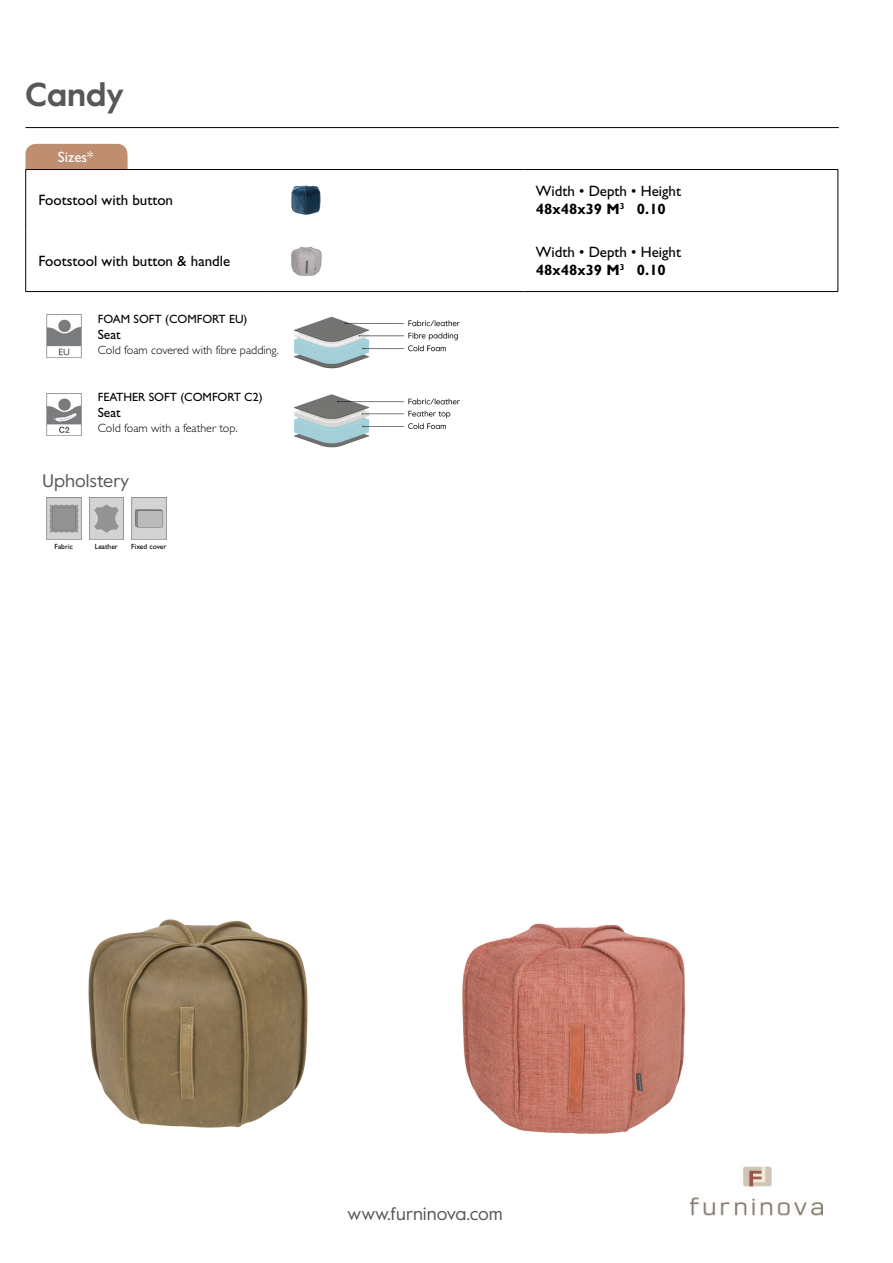
<style>
.page{position:relative;width:893px;height:1263px;background:#fff}
.page>*{position:absolute;margin:0;border:0;box-sizing:border-box;transform-origin:0 0}
.Varumärke{font:700 33px "Value";color:#575756}
.Web{font:18px "Value";color:#575756}
.Teknikrubrik{font:18px "Value";color:#575756}
.TabelltextV{font:15px "Gill Sans Std";color:#000}
.Dimensioner{font:15px "Gill Sans Std";color:#000}
.TabelltextMatt{font:700 15px "Gill Sans Std";color:#000}
.t1{font:15px "Gill Sans Std";color:#fff}
.BeskrivningRubrik{font:13.5px "Gill Sans Std";color:#000}
.BeskrivningText{font:300 12px "Gill Sans Std";color:#000}
.BeskrivningNamn{font:12px "Gill Sans Std";color:#000}
.Ikontext{font:7.5px "Gill Sans Std";color:#000}
</style>
<div class="page">
<hr style="left:26px;top:127px;width:813px;height:1px;background:#000">
<div style="left:26px;top:144px;width:102px;height:25px;background:#bf8e71"></div>
<img style="left:690px;top:1166px;width:133px;height:50px">
<img style="left:88px;top:919px;width:598px;height:215px">
<hr style="left:26px;top:169px;width:242px;height:1px;background:#000">
<hr style="left:25px;top:170px;width:1px;height:61px;background:#000">
<hr style="left:268px;top:169px;width:255px;height:1px;background:#000">
<hr style="left:523px;top:169px;width:315px;height:1px;background:#000">
<hr style="left:838px;top:170px;width:1px;height:61px;background:#000">
<hr style="left:25px;top:231px;width:1px;height:60px;background:#000">
<hr style="left:838px;top:231px;width:1px;height:60px;background:#000">
<hr style="left:26px;top:291px;width:242px;height:1px;background:#000">
<hr style="left:268px;top:291px;width:255px;height:1px;background:#000">
<hr style="left:523px;top:291px;width:315px;height:1px;background:#000">
<img style="left:291px;top:185px;width:30px;height:30px">
<img style="left:291px;top:246px;width:31px;height:30px">
<img style="left:46px;top:315px;width:36px;height:42px">
<img style="left:294px;top:316px;width:166px;height:53px">
<img style="left:46px;top:393px;width:36px;height:43px">
<img style="left:294px;top:394px;width:166px;height:54px">
<img style="left:46px;top:497px;width:36px;height:43px">
<svg style="left:89px;top:497px;width:35px;height:43px;background:#b8b8b8"></svg>
<svg style="left:131px;top:497px;width:36px;height:43px;background:#c0c0c0"></svg>
<p class="Varumärke" style="left:26px;top:72px;width:100px">Candy</p>
<p class="t1" style="left:58px;top:148px;width:37px">Sizes*</p>
<p class="TabelltextV" style="left:38px;top:191px;width:136px">Footstool with button</p>
<p class="TabelltextV" style="left:38px;top:252px;width:193px">Footstool with button &amp; handle</p>
<p class="BeskrivningNamn" style="left:98px;top:312px;width:151px">FOAM SOFT (COMFORT EU)</p>
<p class="BeskrivningRubrik" style="left:98px;top:327px;width:24px">Seat</p>
<p class="BeskrivningText" style="left:98px;top:343px;width:183px">Cold foam covered with fibre padding.</p>
<p class="BeskrivningNamn" style="left:98px;top:390px;width:166px">FEATHER SOFT (COMFORT C2)</p>
<p class="BeskrivningRubrik" style="left:98px;top:405px;width:24px">Seat</p>
<p class="BeskrivningText" style="left:98px;top:421px;width:141px">Cold foam with a feather top.</p>
<p class="Teknikrubrik" style="left:43px;top:468px;width:88px">Upholstery</p>
<p class="Ikontext" style="left:55px;top:542px;width:20px">Fabric</p>
<p class="Ikontext" style="left:95px;top:542px;width:25px">Leather</p>
<p class="Ikontext" style="left:131px;top:542px;width:37px">Fixed cover</p>
<p class="Dimensioner" style="left:536px;top:182px;width:147px">Width • Depth • Height</p>
<p class="TabelltextMatt" style="left:536px;top:200px;width:131px">48x48x39 M<sup>3</sup> 0.10</p>
<p class="Dimensioner" style="left:536px;top:243px;width:147px">Width • Depth • Height</p>
<p class="TabelltextMatt" style="left:536px;top:261px;width:131px">48x48x39 M<sup>3</sup> 0.10</p>
<p class="Web" style="left:348px;top:1201px;width:157px">www.furninova.com</p>
</div>
